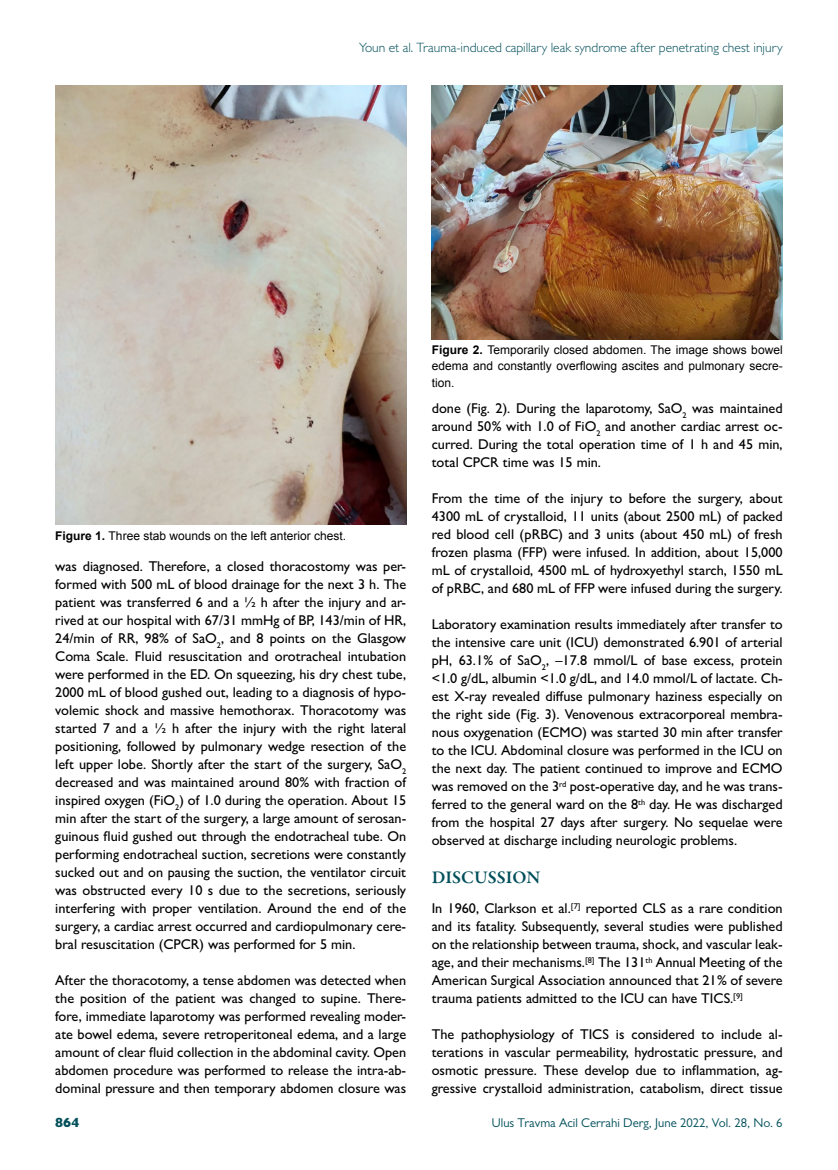
<style>
.page{position:relative;width:838px;height:1170px;background:#fff}
.page>*{position:absolute;margin:0;border:0;box-sizing:border-box;transform-origin:0 0}
.t1{font:600 18px "Garamond Premr Pro";color:#004f5a}
.t2{font:500 14.25px/18px "Gill Sans MT Pro";color:#000;text-align:justify}
.t3{font:300 13.5px "Gill Sans MT Pro";color:#004f5a}
.t4{font:800 13.5px "Gill Sans MT Pro";color:#004f5a}
.t5{font:12.75px "Gill Sans MT Pro";color:#004f5a}
.t6{font:12px/16.5px "Arial";color:#000;text-align:justify}
.s1{font-weight:700}
</style>
<div class="page">
<img style="left:55px;top:85px;width:351px;height:439px">
<img style="left:432px;top:85px;width:350px;height:254px">
<p class="t3" style="left:359px;top:39px;width:425px">Youn et al. Trauma-induced capillary leak syndrome after penetrating chest injury</p>
<p class="t6" style="left:55px;top:527px;width:292px"><span class="s1">Figure 1.</span> Three stab wounds on the left anterior chest.</p>
<p class="t2" style="left:55px;top:557px;width:352px">was diagnosed. Therefore, a closed thoracostomy was per&shy;formed with 500 mL of blood drainage for the next 3 h. The patient was transferred 6 and a ½ h after the injury and ar&shy;rived at our hospital with 67/31 mmHg of BP, 143/min of HR, 24/min of RR, 98% of SaO<sub>2</sub>, and 8 points on the Glasgow Coma Scale. Fluid resuscitation and orotracheal intubation were performed in the ED. On squeezing, his dry chest tube, 2000 mL of blood gushed out, leading to a diagnosis of hypo&shy;volemic shock and massive hemothorax. Thoracotomy was started 7 and a ½ h after the injury with the right lateral positioning, followed by pulmonary wedge resection of the left upper lobe. Shortly after the start of the surgery, SaO<sub>2 </sub>decreased and was maintained around 80% with fraction of inspired oxygen (FiO<sub>2</sub>) of 1.0 during the operation. About 15 min after the start of the surgery, a large amount of serosan&shy;guinous fluid gushed out through the endotracheal tube. On performing endotracheal suction, secretions were constantly sucked out and on pausing the suction, the ventilator circuit was obstructed every 10 s due to the secretions, seriously interfering with proper ventilation. Around the end of the surgery, a cardiac arrest occurred and cardiopulmonary cere&shy;bral resuscitation (CPCR) was performed for 5 min.</p>
<p class="t2" style="left:55px;top:971px;width:352px">After the thoracotomy, a tense abdomen was detected when the position of the patient was changed to supine. There&shy;fore, immediate laparotomy was performed revealing moder&shy;ate bowel edema, severe retroperitoneal edema, and a large amount of clear fluid collection in the abdominal cavity. Open abdomen procedure was performed to release the intra-ab&shy;dominal pressure and then temporary abdomen closure was</p>
<p class="t6" style="left:432px;top:341px;width:352px"><span class="s1">Figure 2.</span> Temporarily closed abdomen. The image shows bowel edema and constantly overflowing ascites and pulmonary secre&shy;tion.</p>
<p class="t2" style="left:432px;top:399px;width:352px">done (Fig. 2). During the laparotomy, SaO<sub>2</sub> was maintained around 50% with 1.0 of FiO<sub>2</sub> and another cardiac arrest oc&shy;curred. During the total operation time of 1 h and 45 min, total CPCR time was 15 min.</p>
<p class="t2" style="left:432px;top:489px;width:352px">From the time of the injury to before the surgery, about 4300 mL of crystalloid, 11 units (about 2500 mL) of packed red blood cell (pRBC) and 3 units (about 450 mL) of fresh frozen plasma (FFP) were infused. In addition, about 15,000 mL of crystalloid, 4500 mL of hydroxyethyl starch, 1550 mL of pRBC, and 680 mL of FFP were infused during the surgery.</p>
<p class="t2" style="left:432px;top:615px;width:352px">Laboratory examination results immediately after transfer to the intensive care unit (ICU) demonstrated 6.901 of arterial pH, 63.1% of SaO<sub>2</sub>, –17.8 mmol/L of base excess, protein &lt;1.0 g/dL, albumin &lt;1.0 g/dL, and 14.0 mmol/L of lactate. Ch&shy;est X-ray revealed diffuse pulmonary haziness especially on the right side (Fig. 3). Venovenous extracorporeal membra&shy;nous oxygenation (ECMO) was started 30 min after transfer to the ICU. Abdominal closure was performed in the ICU on the next day. The patient continued to improve and ECMO was removed on the 3<sup>rd</sup> post-operative day, and he was trans&shy;ferred to the general ward on the 8<sup>th</sup> day. He was discharged from the hospital 27 days after surgery. No sequelae were observed at discharge including neurologic problems.</p>
<p class="t1" style="left:432px;top:865px;width:110px">DISCUSSION</p>
<p class="t2" style="left:432px;top:899px;width:352px">In 1960, Clarkson et al.<sup>[7]</sup> reported CLS as a rare condition and its fatality. Subsequently, several studies were published on the relationship between trauma, shock, and vascular leak&shy;age, and their mechanisms.<sup>[8]</sup> The 131<sup>th</sup> Annual Meeting of the American Surgical Association announced that 21% of severe trauma patients admitted to the ICU can have TICS.<sup>[9]</sup></p>
<p class="t2" style="left:432px;top:1025px;width:352px">The pathophysiology of TICS is considered to include al&shy;terations in vascular permeability, hydrostatic pressure, and osmotic pressure. These develop due to inflammation, ag&shy;gressive crystalloid administration, catabolism, direct tissue</p>
<p class="t4" style="left:55px;top:1114px;width:26px">864</p>
<p class="t5" style="left:492px;top:1115px;width:292px">Ulus Travma Acil Cerrahi Derg, June 2022, Vol. 28, No. 6</p>
</div>
